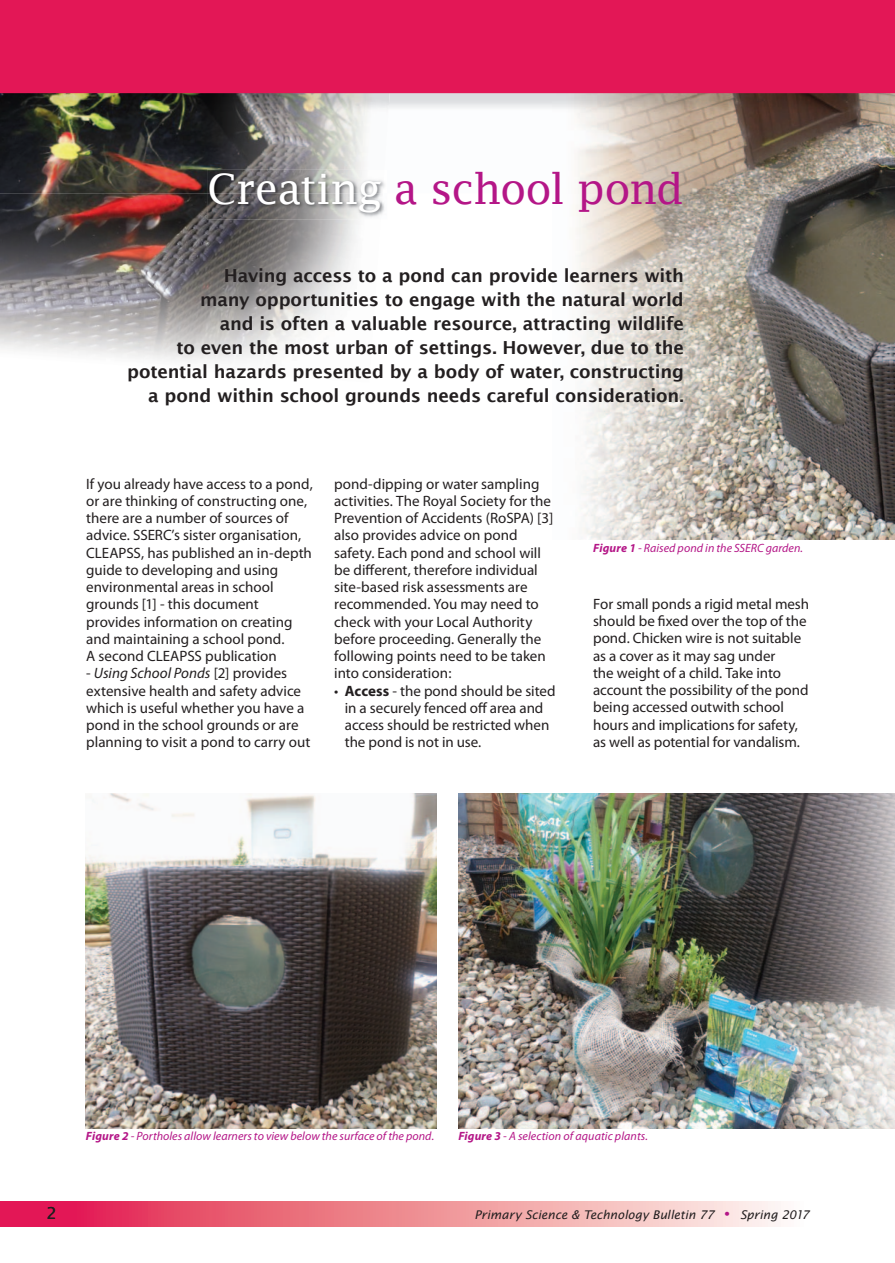
<style>
.page{position:relative;width:895px;height:1263px;background:#fff}
.page>*{position:absolute;margin:0;border:0;box-sizing:border-box;transform-origin:0 0}
.t1{font:42px "Lucida Fax";letter-spacing:-.02em;color:#b41687}
.t2{font:600 18px/24px "Lucida Sans";letter-spacing:-.015em;color:#231f20;text-align:right}
.t3{font:16.5px "Lucida Sans";color:#231f20}
.t4{font:15px/17.2px "Myriad Pro";color:#231f20}
.t5{font:italic 12px "Myriad Pro";letter-spacing:.005em;color:#b41687}
.t6{font:italic 12px "Lucida Sans";color:#231f20}
.s1{color:#fff}
.s2{font-style:italic}
.s3{font-weight:700}
.s4{font-style:normal;font-size:28.5px;color:#b41687}
</style>
<div class="page">
<img style="left:0;top:193px;width:358px;height:168px">
<img style="left:575px;top:173px;width:319px;height:366px">
<svg style="left:0;top:1201px;width:781px;height:25px;background:#ee8494"></svg>
<img style="left:575px;top:173px;width:26px;height:20px">
<img style="left:0;top:173px;width:207px;height:20px">
<svg style="left:0;top:0;width:894px;height:173px;background:#c1506e"></svg>
<img style="left:86px;top:793px;width:350px;height:335px">
<img style="left:458px;top:793px;width:436px;height:335px">
<img style="left:207px;top:193px;width:178px;height:26px">
<img style="left:384px;top:170px;width:3px;height:17px">
<img style="left:207px;top:170px;width:177px;height:23px">
<h1 class="t1" style="left:207px;top:165px;width:478px"><span class="s1">Creating</span> a school pond</h1>
<p class="t2" style="left:127px;top:263px;width:558px">Having access to a pond can provide learners with<br>many opportunities to engage with the natural world<br>and is often a valuable resource, attracting wildlife<br>to even the most urban of settings. However, due to the potential hazards presented by a body of water, constructing a pond within school grounds needs careful consideration.</p>
<p class="t4" style="left:86px;top:475px;width:228px">If you already have access to a pond, or are thinking of constructing one, there are a number of sources of advice. SSERC’s sister organisation,<br>CLEAPSS, has published an in-depth guide to developing and using environmental areas in school grounds [1] - this document provides information on creating and maintaining a school pond.<br>A second CLEAPSS publication</p>
<p class="t4" style="left:86px;top:665px;width:225px">- <span class="s2">Using School Ponds</span> [2] provides extensive health and safety advice which is useful whether you have a pond in the school grounds or are planning to visit a pond to carry out</p>
<p class="t4" style="left:334px;top:475px;width:220px">pond-dipping or water sampling activities. The Royal Society for the<br>Prevention of Accidents (RoSPA) [3] also provides advice on pond safety. Each pond and school will be different, therefore individual site-based risk assessments are recommended. You may need to check with your Local Authority before proceeding. Generally the following points need to be taken into consideration:</p>
<p class="t4" style="left:344px;top:682px;width:212px;text-indent:-11px">• <span class="s3">Access</span> - the pond should be sited in a securely fenced off area and access should be restricted when the pond is not in use.</p>
<p class="t5" style="left:593px;top:541px;width:211px"><span class="s3">Figure 1</span> - Raised pond in the SSERC garden.</p>
<p class="t4" style="left:593px;top:595px;width:217px">For small ponds a rigid metal mesh should be fixed over the top of the pond. Chicken wire is not suitable as a cover as it may sag under<br>the weight of a child. Take into account the possibility of the pond being accessed outwith school hours and implications for safety, as well as potential for vandalism.</p>
<p class="t5" style="left:86px;top:1129px;width:349px"><span class="s3">Figure 2</span> - Portholes allow learners to view below the surface of the pond.</p>
<p class="t5" style="left:458px;top:1129px;width:191px"><span class="s3">Figure 3</span> - A selection of aquatic plants.</p>
<p class="t3" style="left:46px;top:1204px;width:12px">2</p>
<p class="t6" style="left:474px;top:1207px;width:336px">Primary Science &amp; Technology Bulletin 77 <span class="s4">•</span> Spring 2017</p>
</div>
